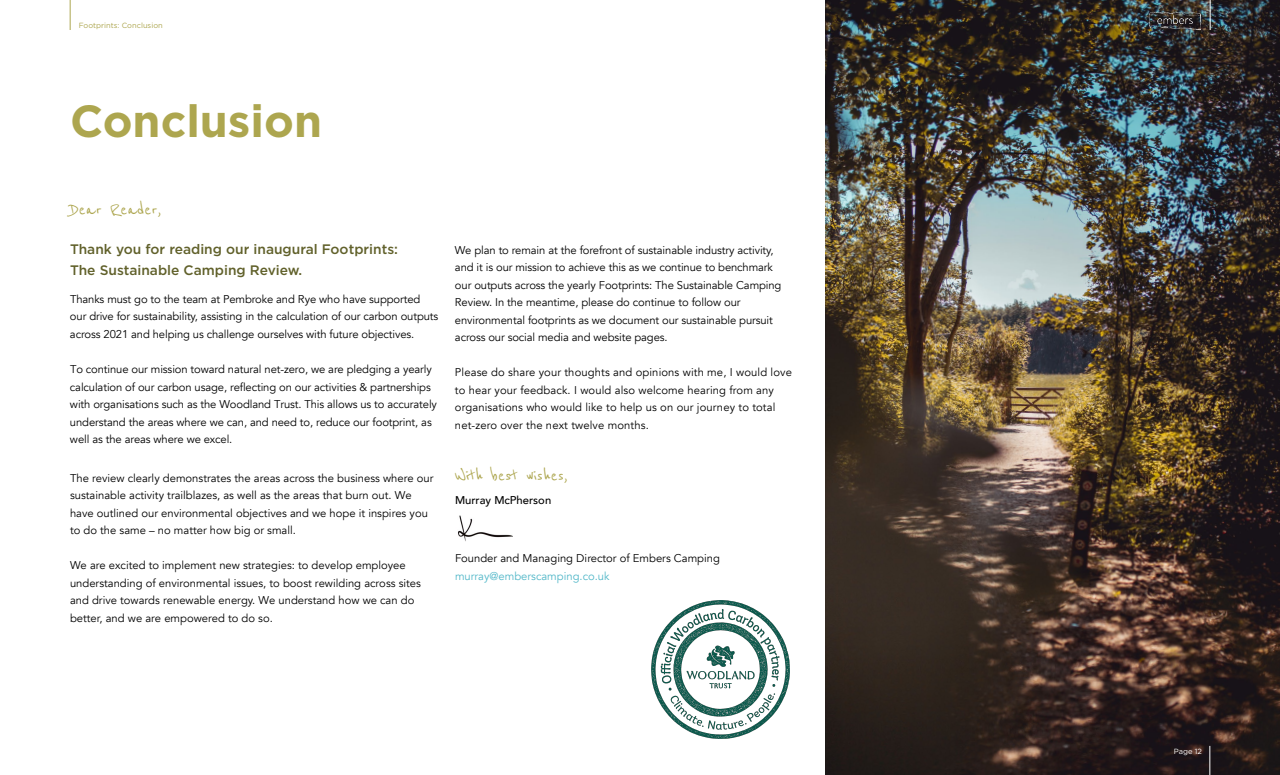
<style>
.page{position:relative;width:1280px;height:775px;background:#fff}
.page>*{position:absolute;margin:0;border:0;box-sizing:border-box;transform-origin:0 0}
.t1{font:700 45px "Gotham";color:#ada64f}
.t2{font:20px "Reenie Beanie";color:#ada64f}
.t3{font:500 13.75px/21.2px "Gotham";color:#61612b}
.t4{font:11.25px/17.5px "Avenir";letter-spacing:-.01em;color:#000}
.t5{font:11.25px/17.5px "Avenir";letter-spacing:.01em;color:#000}
.t6{font:11.25px "Avenir";color:#51b7c8}
.t7{font:500 11.25px "Avenir";color:#000}
.t8{font:7.5px "Gotham";color:#ada64f}
.t9{font:7.5px "Gotham";color:#fff}
</style>
<div class="page">
<img style="left:458px;top:515px;width:55px;height:27px">
<img style="left:825px;top:0;width:455px;height:775px">
<hr style="left:70px;top:0;width:1px;height:30px;background:#aca64f">
<hr style="left:1210px;top:0;width:1px;height:30px;background:#fff">
<img style="left:1150px;top:12px;width:51px;height:18px">
<svg style="left:1210px;top:746px;width:1px;height:29px"></svg>
<img style="left:652px;top:601px;width:138px;height:138px">
<p class="t8" style="left:79px;top:20px;width:86px">Footprints: Conclusion</p>
<h1 class="t1" style="left:70px;top:91px;width:254px">Conclusion</h1>
<h2 class="t2" style="left:70px;top:199px;width:93px">Dear Reader,</h2>
<p class="t3" style="left:70px;top:238px;width:330px">Thank you for reading our inaugural Footprints:<br>The Sustainable Camping Review.</p>
<p class="t4" style="left:70px;top:291px;width:370px">Thanks must go to the team at Pembroke and Rye who have supported our drive for sustainability, assisting in the calculation of our carbon outputs across 2021 and helping us challenge ourselves with future objectives.</p>
<p class="t4" style="left:70px;top:361px;width:369px">To continue our mission toward natural net-zero, we are pledging a yearly calculation of our carbon usage, reflecting on our activities &amp; partnerships with organisations such as the Woodland Trust. This allows us to accurately understand the areas where we can, and need to, reduce our footprint, as well as the areas where we excel.</p>
<p class="t4" style="left:70px;top:469px;width:365px">The review clearly demonstrates the areas across the business where our sustainable activity trailblazes, as well as the areas that burn out. We have outlined our environmental objectives and we hope it inspires you to do the same – no matter how big or small.</p>
<p class="t4" style="left:70px;top:557px;width:352px">We are excited to implement new strategies: to develop employee understanding of environmental issues, to boost rewilding across sites and drive towards renewable energy. We understand how we can do better, and we are empowered to do so.</p>
<p class="t4" style="left:455px;top:242px;width:328px">We plan to remain at the forefront of sustainable industry activity, and it is our mission to achieve this as we continue to benchmark our outputs across the yearly Footprints: The Sustainable Camping Review. In the meantime, please do continue to follow our environmental footprints as we document our sustainable pursuit across our social media and website pages.</p>
<p class="t5" style="left:455px;top:364px;width:338px">Please do share your thoughts and opinions with me, I would love to hear your feedback. I would also welcome hearing from any organisations who would like to help us on our journey to total net-zero over the next twelve months.</p>
<h2 class="t2" style="left:455px;top:465px;width:114px">With best wishes,</h2>
<p class="t7" style="left:455px;top:490px;width:98px">Murray McPherson</p>
<p class="t4" style="left:455px;top:550px;width:267px">Founder and Managing Director of Embers Camping</p>
<p class="t6" style="left:455px;top:569px;width:156px">murray@emberscamping.co.uk</p>
<p class="t9" style="left:1174px;top:746px;width:30px">Page 12</p>
</div>
